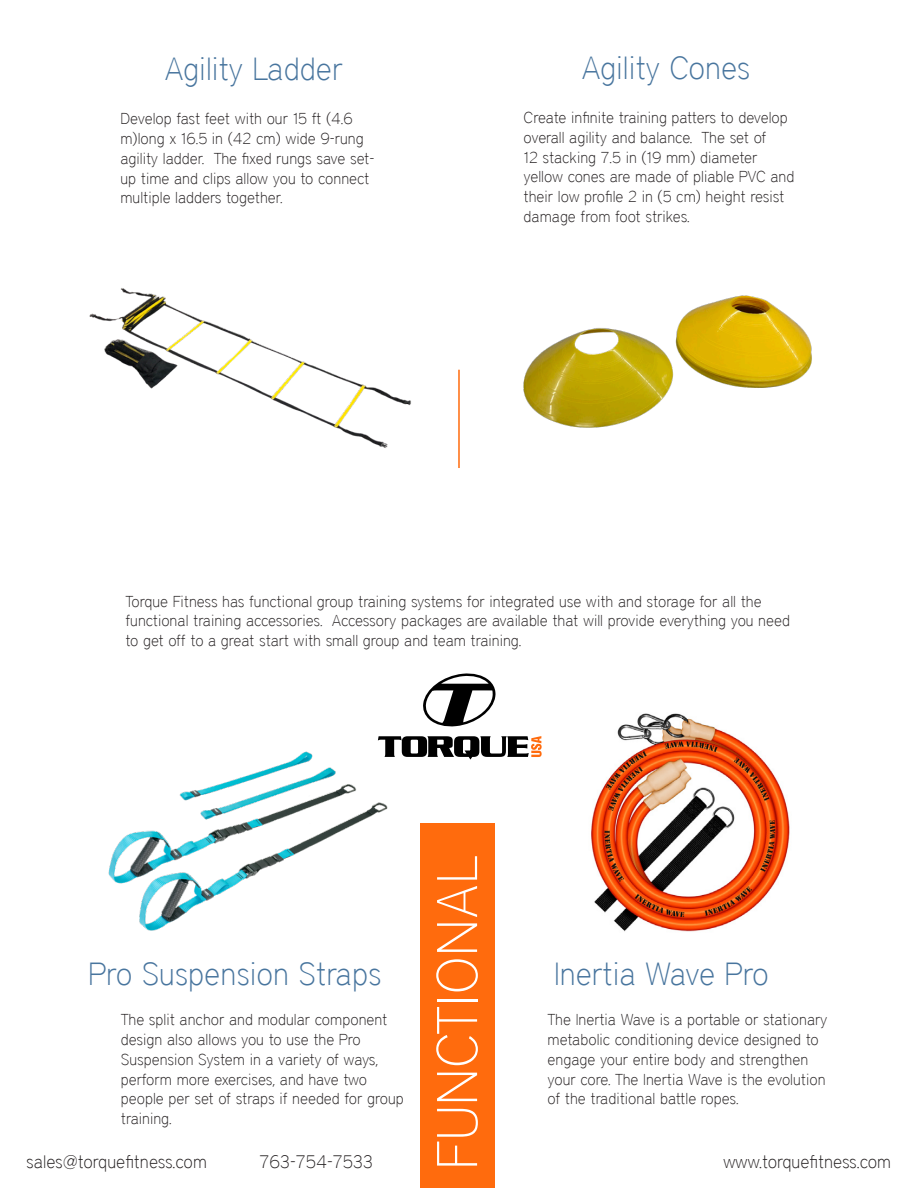
<style>
.page{position:relative;width:918px;height:1188px;background:#fff}
.page>*{position:absolute;margin:0;border:0;box-sizing:border-box;transform-origin:0 0}
.t1{font:100 57px "District";letter-spacing:.01em;color:#fff}
.t2{font:100 31.95px "District";color:#48759e}
.t3{font:100 18px "District";color:#231f20}
.t4{font:100 15.75px/19.8px "District";color:#231f20}
</style>
<div class="page">
<svg style="left:378px;top:736px;width:164px;height:24px"></svg>
<svg style="left:423px;top:674px;width:72px;height:52px"></svg>
<hr style="left:458px;top:370px;width:2px;height:98px;background:#ff6b0d">
<div style="left:420px;top:823px;width:75px;height:365px;background:#ff6b0d"></div>
<img style="left:108px;top:739px;width:290px;height:192px">
<img style="left:591px;top:713px;width:199px;height:219px">
<img style="left:89px;top:288px;width:322px;height:160px">
<img style="left:523px;top:295px;width:289px;height:133px">
<p class="t2" style="left:165px;top:50px;width:180px">Agility Ladder</p>
<p class="t2" style="left:581px;top:49px;width:170px">Agility Cones</p>
<p class="t4" style="left:120px;top:109px;width:256px">Develop fast feet with our 15 ft (4.6 m)long x 16.5 in (42 cm) wide 9-rung agility ladder. The fixed rungs save set&shy;up time and clips allow you to connect multiple ladders together.</p>
<p class="t4" style="left:524px;top:108px;width:272px">Create infinite training patters to develop overall agility and balance. The set of<br>12 stacking 7.5 in (19 mm) diameter yellow cones are made of pliable PVC and their low profile 2 in (5 cm) height resist damage from foot strikes.</p>
<p class="t4" style="left:125px;top:591px;width:666px">Torque Fitness has functional group training systems for integrated use with and storage for all the functional training accessories. Accessory packages are available that will provide everything you need to get off to a great start with small group and team training.</p>
<p class="t1" style="left:424px;top:1170px;width:316px;rotate:-90deg">FUNCTIONAL</p>
<p class="t2" style="left:88px;top:956px;width:295px">Pro Suspension Straps</p>
<p class="t2" style="left:554px;top:956px;width:216px">Inertia Wave Pro</p>
<p class="t4" style="left:121px;top:1010px;width:284px">The split anchor and modular component design also allows you to use the Pro Suspension System in a variety of ways, perform more exercises, and have two people per set of straps if needed for group training.</p>
<p class="t4" style="left:548px;top:1010px;width:281px">The Inertia Wave is a portable or stationary metabolic conditioning device designed to engage your entire body and strengthen your core. The Inertia Wave is the evolution of the traditional battle ropes.</p>
<p class="t3" style="left:26px;top:1151px;width:182px">sales@torquefitness.com</p>
<p class="t3" style="left:260px;top:1151px;width:115px">763-754-7533</p>
<p class="t3" style="left:723px;top:1151px;width:170px">www.torquefitness.com</p>
</div>
